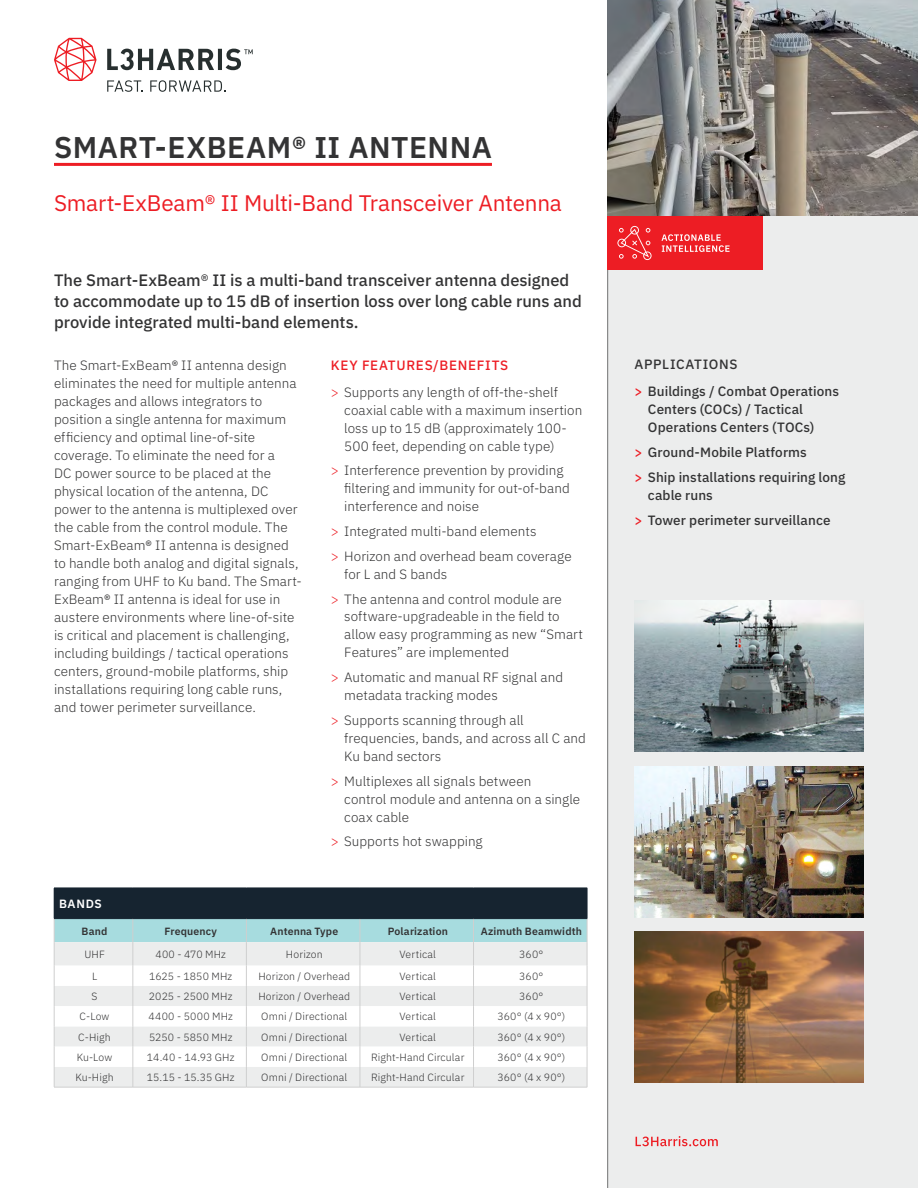
<style>
.page{position:relative;width:918px;height:1188px;background:#fff}
.page>*{position:absolute;margin:0;border:0;box-sizing:border-box;transform-origin:0 0}
.t1{font:600 30px "IBM Plex Sans";letter-spacing:.02em;color:#333334}
.t2{font:22.5px "IBM Plex Sans";letter-spacing:-.01em;color:#ed1d24}
.t3{font:500 16.5px/21px "IBM Plex Sans";color:#333334}
.t4{font:300 13.5px/18px "IBM Plex Sans";letter-spacing:.005em;color:#333334}
.t5{font:500 13.5px/24.8px "IBM Plex Sans";letter-spacing:.005em;color:#333334}
.t6{font:600 12px "IBM Plex Sans";letter-spacing:.055em;color:#fff}
.t7{font:300 10.5px "IBM Plex Sans";letter-spacing:.015em;color:#333334}
.t8{font:600 10.5px "IBM Plex Sans";letter-spacing:.015em;color:#333334}
.s1{font-weight:400}
.s2{font-weight:500;color:#ed1d24}
.s3{color:#ed1d24}
</style>
<div class="page">
<div style="left:608px;top:0;width:310px;height:1188px;background:#eceded"></div>
<hr style="left:607px;top:0;width:1px;height:1188px;background:#737474">
<hr style="left:54px;top:163px;width:438px;height:3px;background:#ed1d24">
<svg style="left:636px;top:1136px;width:82px;height:10px"></svg>
<img style="left:634px;top:601px;width:230px;height:151px">
<img style="left:634px;top:766px;width:230px;height:151px">
<div style="left:54px;top:888px;width:533px;height:31px;background:#162430"></div>
<hr style="left:54px;top:1087px;width:79px;height:1px;background:#cfcfcf">
<hr style="left:133px;top:1087px;width:113px;height:1px;background:#cfcfcf">
<hr style="left:246px;top:1087px;width:114px;height:1px;background:#cfcfcf">
<hr style="left:360px;top:1087px;width:114px;height:1px;background:#cfcfcf">
<hr style="left:474px;top:1087px;width:113px;height:1px;background:#cfcfcf">
<svg style="left:54px;top:919px;width:534px;height:168px"></svg>
<hr style="left:587px;top:888px;width:1px;height:30px;background:#162430">
<img style="left:634px;top:932px;width:230px;height:151px">
<img style="left:608px;top:0;width:310px;height:216px">
<div style="left:608px;top:216px;width:155px;height:54px;background:#ed1d24"></div>
<svg style="left:617px;top:226px;width:35px;height:34px"></svg>
<svg style="left:661px;top:234px;width:69px;height:18px"></svg>
<svg style="left:54px;top:38px;width:43px;height:43px"></svg>
<svg style="left:107px;top:80px;width:36px;height:12px"></svg>
<svg style="left:150px;top:80px;width:75px;height:12px"></svg>
<svg style="left:107px;top:49px;width:146px;height:21px"></svg>
<h1 class="t1" style="left:54px;top:124px;width:439px">SMART-EXBEAM® II ANTENNA</h1>
<h2 class="t2" style="left:54px;top:186px;width:509px">Smart-ExBeam® II Multi-Band Transceiver Antenna</h2>
<p class="t3" style="left:54px;top:268px;width:529px">The Smart-ExBeam<span class="s1">®</span> II is a multi-band transceiver antenna designed to accommodate up to 15 dB of insertion loss over long cable runs and provide integrated multi-band elements.</p>
<p class="t4" style="left:54px;top:355px;width:249px">The Smart-ExBeam<span class="s1">®</span> II antenna design eliminates the need for multiple antenna packages and allows integrators to position a single antenna for maximum efficiency and optimal line-of-site coverage. To eliminate the need for a<br>DC power source to be placed at the physical location of the antenna, DC power to the antenna is multiplexed over the cable from the control module. The Smart-ExBeam<span class="s1">®</span> II antenna is designed to handle both analog and digital signals, ranging from UHF to Ku band. The Smart-ExBeam<span class="s1">®</span> II antenna is ideal for use in austere environments where line-of-site is critical and placement is challenging, including buildings / tactical operations centers, ground-mobile platforms, ship installations requiring long cable runs, and tower perimeter surveillance.</p>
<p class="t4" style="left:331px;top:350px;width:229px;line-height:27px"><span class="s2">KEY FEATURES/BENEFITS<br></span><span class="s3">&gt;</span> Supports any length of off-the-shelf</p>
<p class="t4" style="left:344px;top:400px;width:240px">coaxial cable with a maximum insertion loss up to 15 dB (approximately 100-<br>500 feet, depending on cable type)</p>
<p class="t4" style="left:344px;top:460px;width:227px;text-indent:-14px"><span class="s3">&gt;</span> Interference prevention by providing filtering and immunity for out-of-band interference and noise</p>
<p class="t4" style="left:331px;top:518px;width:242px;line-height:24.8px"><span class="s3">&gt;</span> Integrated multi-band elements<br><span class="s3">&gt;</span> Horizon and overhead beam coverage</p>
<p class="t4" style="left:331px;top:560px;width:233px;line-height:24.8px;text-indent:14px">for L and S bands<br><span class="s3">&gt;</span> The antenna and control module are</p>
<p class="t4" style="left:344px;top:607px;width:240px">software-upgradeable in the field to allow easy programming as new “Smart<br>Features” are implemented</p>
<p class="t4" style="left:344px;top:667px;width:220px;text-indent:-14px"><span class="s3">&gt;</span> Automatic and manual RF signal and metadata tracking modes</p>
<p class="t4" style="left:344px;top:710px;width:243px;text-indent:-14px"><span class="s3">&gt;</span> Supports scanning through all frequencies, bands, and across all C and<br>Ku band sectors</p>
<p class="t4" style="left:344px;top:771px;width:237px;text-indent:-14px"><span class="s3">&gt;</span> Multiplexes all signals between<br>control module and antenna on a single coax cable</p>
<p class="t4" style="left:331px;top:832px;width:153px"><span class="s3">&gt;</span> Supports hot swapping</p>
<p class="t6" style="left:59px;top:894px;width:44px">BANDS</p>
<p class="t8" style="left:82px;top:923px;width:27px">Band</p>
<p class="t8" style="left:164px;top:923px;width:54px">Frequency</p>
<p class="t8" style="left:270px;top:923px;width:70px">Antenna Type</p>
<p class="t8" style="left:388px;top:923px;width:62px">Polarization</p>
<p class="t8" style="left:481px;top:923px;width:103px">Azimuth Beamwidth</p>
<p class="t7" style="left:84px;top:946px;width:22px">UHF</p>
<p class="t7" style="left:155px;top:946px;width:72px">400 - 470 MHz</p>
<p class="t7" style="left:286px;top:946px;width:38px">Horizon</p>
<p class="t7" style="left:400px;top:946px;width:38px">Vertical</p>
<p class="t7" style="left:519px;top:946px;width:26px">360°</p>
<p class="t7" style="left:92px;top:968px;width:7px">L</p>
<p class="t7" style="left:149px;top:968px;width:85px">1625 - 1850 MHz</p>
<p class="t7" style="left:258px;top:968px;width:93px">Horizon / Overhead</p>
<p class="t7" style="left:400px;top:968px;width:38px">Vertical</p>
<p class="t7" style="left:519px;top:968px;width:26px">360°</p>
<p class="t7" style="left:92px;top:988px;width:7px">S</p>
<p class="t7" style="left:149px;top:988px;width:85px">2025 - 2500 MHz</p>
<p class="t7" style="left:258px;top:988px;width:93px">Horizon / Overhead</p>
<p class="t7" style="left:400px;top:988px;width:38px">Vertical</p>
<p class="t7" style="left:519px;top:988px;width:26px">360°</p>
<p class="t7" style="left:80px;top:1009px;width:31px">C-Low</p>
<p class="t7" style="left:148px;top:1009px;width:86px">4400 - 5000 MHz</p>
<p class="t7" style="left:261px;top:1009px;width:87px">Omni / Directional</p>
<p class="t7" style="left:400px;top:1009px;width:38px">Vertical</p>
<p class="t7" style="left:497px;top:1009px;width:69px">360° (4 x 90°)</p>
<p class="t7" style="left:78px;top:1029px;width:34px">C-High</p>
<p class="t7" style="left:149px;top:1029px;width:85px">5250 - 5850 MHz</p>
<p class="t7" style="left:261px;top:1029px;width:87px">Omni / Directional</p>
<p class="t7" style="left:400px;top:1029px;width:38px">Vertical</p>
<p class="t7" style="left:497px;top:1029px;width:69px">360° (4 x 90°)</p>
<p class="t7" style="left:77px;top:1049px;width:37px">Ku-Low</p>
<p class="t7" style="left:147px;top:1049px;width:89px">14.40 - 14.93 GHz</p>
<p class="t7" style="left:261px;top:1049px;width:87px">Omni / Directional</p>
<p class="t7" style="left:371px;top:1049px;width:95px">Right-Hand Circular</p>
<p class="t7" style="left:497px;top:1049px;width:69px">360° (4 x 90°)</p>
<p class="t7" style="left:75px;top:1069px;width:40px">Ku-High</p>
<p class="t7" style="left:147px;top:1069px;width:89px">15.15 - 15.35 GHz</p>
<p class="t7" style="left:261px;top:1069px;width:87px">Omni / Directional</p>
<p class="t7" style="left:371px;top:1069px;width:95px">Right-Hand Circular</p>
<p class="t7" style="left:497px;top:1069px;width:69px">360° (4 x 90°)</p>
<p class="t5" style="left:634px;top:350px;width:206px;line-height:27px">APPLICATIONS<br><span class="s3">&gt;</span> Buildings / Combat Operations</p>
<p class="t5" style="left:648px;top:400px;width:168px;line-height:18px">Centers (COCs) / Tactical<br>Operations Centers (TOCs)</p>
<p class="t5" style="left:634px;top:439px;width:212px"><span class="s3">&gt;</span> Ground-Mobile Platforms<br><span class="s3">&gt;</span> Ship installations requiring long</p>
<p class="t5" style="left:634px;top:482px;width:198px;text-indent:14px">cable runs<br><span class="s3">&gt;</span> Tower perimeter surveillance</p>
</div>
